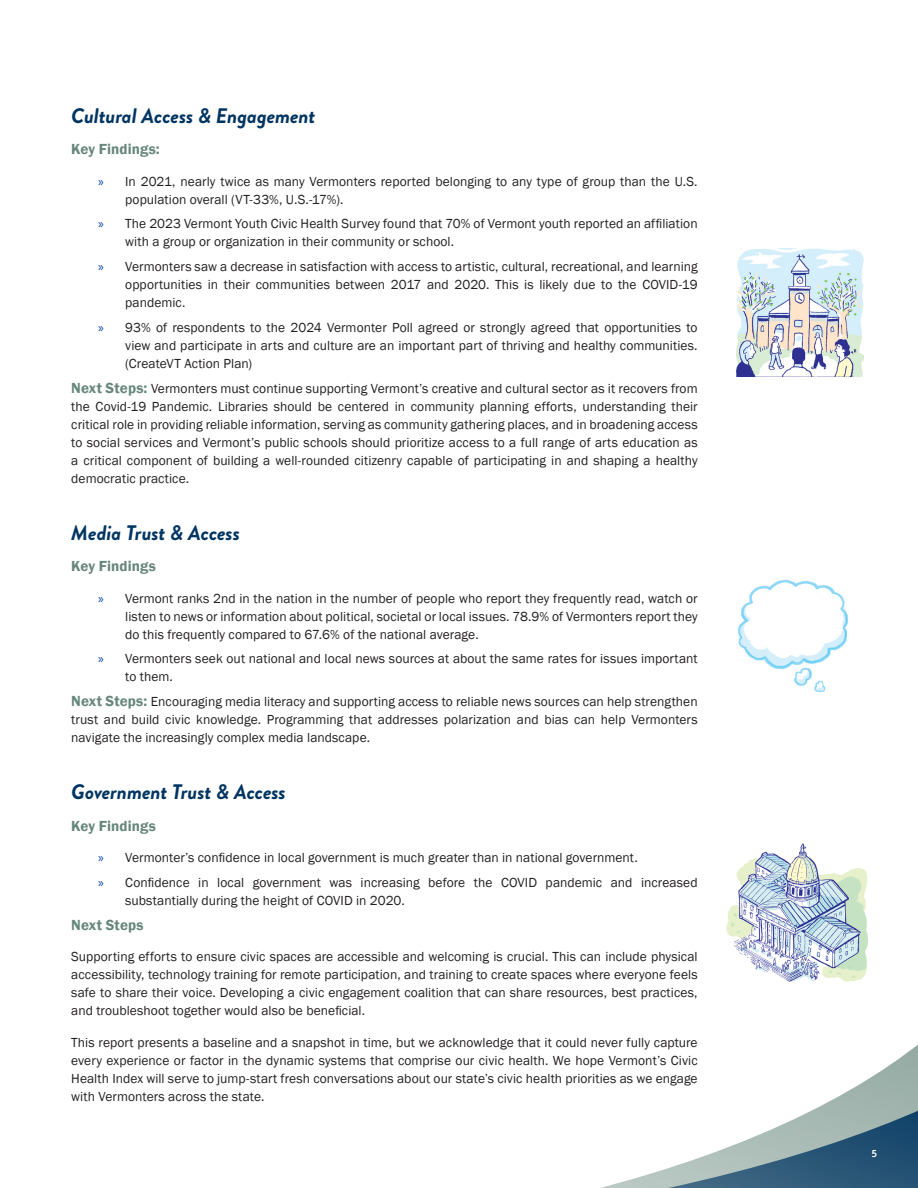
<style>
.page{position:relative;width:918px;height:1188px;background:#fff}
.page>*{position:absolute;margin:0;border:0;box-sizing:border-box;transform-origin:0 0}
.Body{font:italic 700 21px "Brandon Grotesque";letter-spacing:-.005em;color:#003562}
.Body-2{font:600 15px "Franklin Gothic";letter-spacing:.005em;color:#66867b}
.Body-3{font:13.5px/18px "Franklin Gothic";letter-spacing:.005em;color:#231f20;text-align:justify}
.t1{font:700 10.5px "Officina Sans Std";color:#fff}
.s1{font-family:"Myriad Pro";color:#0040a6}
.s2{font-weight:600;font-size:15px;color:#66867b}
</style>
<div class="page">
<svg style="left:600px;top:1044px;width:318px;height:144px"></svg>
<img style="left:738px;top:580px;width:110px;height:113px">
<img style="left:736px;top:248px;width:128px;height:128px">
<img style="left:726px;top:843px;width:142px;height:139px">
<p class="Body" style="left:71px;top:101px;width:246px">Cultural Access &amp; Engagement</p>
<p class="Body-2" style="left:71px;top:140px;width:90px">Key Findings:</p>
<p class="Body-3" style="left:125px;top:172px;width:574px;text-indent:-27px"><span class="s1">»</span> In 2021, nearly twice as many Vermonters reported belonging to any type of group than the U.S. population overall (VT-33%, U.S.-17%).</p>
<p class="Body-3" style="left:125px;top:215px;width:574px;text-indent:-27px"><span class="s1">»</span> The 2023 Vermont Youth Civic Health Survey found that 70% of Vermont youth reported an affiliation with a group or organization in their community or school.</p>
<p class="Body-3" style="left:125px;top:258px;width:574px;text-indent:-27px"><span class="s1">»</span> Vermonters saw a decrease in satisfaction with access to artistic, cultural, recreational, and learning opportunities in their communities between 2017 and 2020. This is likely due to the COVID-19 pandemic.</p>
<p class="Body-3" style="left:125px;top:319px;width:574px;text-indent:-27px"><span class="s1">»</span> 93% of respondents to the 2024 Vermonter Poll agreed or strongly agreed that opportunities to view and participate in arts and culture are an important part of thriving and healthy communities. (CreateVT Action Plan)</p>
<p class="Body-3" style="left:71px;top:379px;width:628px"><span class="s2">Next Steps:</span> Vermonters must continue supporting Vermont’s creative and cultural sector as it recovers from the Covid-19 Pandemic. Libraries should be centered in community planning efforts, understanding their critical role in providing reliable information, serving as community gathering places, and in broadening access to social services and Vermont’s public schools should prioritize access to a full range of arts education as a critical component of building a well-rounded citizenry capable of participating in and shaping a healthy democratic practice.</p>
<p class="Body" style="left:71px;top:518px;width:170px">Media Trust &amp; Access</p>
<p class="Body-2" style="left:71px;top:557px;width:86px">Key Findings</p>
<p class="Body-3" style="left:125px;top:589px;width:574px;text-indent:-27px"><span class="s1">»</span> Vermont ranks 2nd in the nation in the number of people who report they frequently read, watch or listen to news or information about political, societal or local issues. 78.9% of Vermonters report they do this frequently compared to 67.6% of the national average.</p>
<p class="Body-3" style="left:125px;top:650px;width:574px;text-indent:-27px"><span class="s1">»</span> Vermonters seek out national and local news sources at about the same rates for issues important to them.</p>
<p class="Body-3" style="left:71px;top:693px;width:628px"><span class="s2">Next Steps:</span> Encouraging media literacy and supporting access to reliable news sources can help strengthen trust and build civic knowledge. Programming that addresses polarization and bias can help Vermonters navigate the increasingly complex media landscape.</p>
<p class="Body" style="left:71px;top:777px;width:216px">Government Trust &amp; Access</p>
<p class="Body-2" style="left:71px;top:816px;width:86px">Key Findings</p>
<p class="Body-3" style="left:98px;top:849px;width:541px"><span class="s1">»</span> Vermonter’s confidence in local government is much greater than in national government.</p>
<p class="Body-3" style="left:125px;top:874px;width:574px;text-indent:-27px"><span class="s1">»</span> Confidence in local government was increasing before the COVID pandemic and increased substantially during the height of COVID in 2020.</p>
<p class="Body-2" style="left:71px;top:915px;width:74px">Next Steps</p>
<p class="Body-3" style="left:71px;top:948px;width:628px">Supporting efforts to ensure civic spaces are accessible and welcoming is crucial. This can include physical accessibility, technology training for remote participation, and training to create spaces where everyone feels safe to share their voice. Developing a civic engagement coalition that can share resources, best practices, and troubleshoot together would also be beneficial.</p>
<p class="Body-3" style="left:71px;top:1033px;width:628px">This report presents a baseline and a snapshot in time, but we acknowledge that it could never fully capture every experience or factor in the dynamic systems that comprise our civic health. We hope Vermont’s Civic Health Index will serve to jump-start fresh conversations about our state’s civic health priorities as we engage with Vermonters across the state.</p>
<p class="t1" style="left:872px;top:1146px;width:7px">5</p>
</div>
